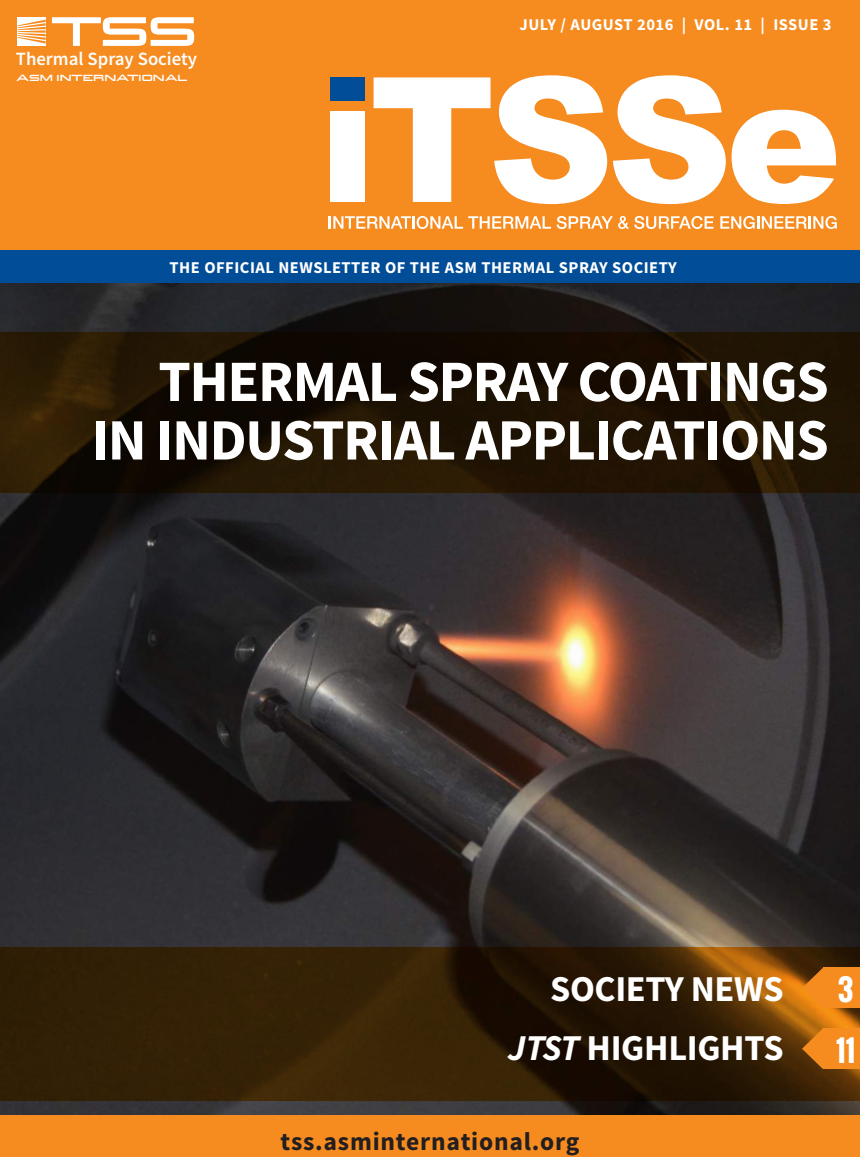
<style>
.page{position:relative;width:860px;height:1157px;background:#fff}
.page>*{position:absolute;margin:0;border:0;box-sizing:border-box;transform-origin:0 0}
.t1{font:700 58.5px/58.5px "Source Sans Pro";letter-spacing:-.025em;color:#fff;text-align:right}
.t2{font:700 36.45px/58.7px "Source Sans Pro";letter-spacing:-.01em;color:#fff;text-align:right}
.t3{font:700 29.1px/60.6px "Oswald";color:#fff}
.t4{font:700 25.5px "Source Sans Pro";letter-spacing:.03em;color:#231f20}
.t5{font:600 18.75px "Source Sans Pro";color:#fff}
.t6{font:700 16.5px "Source Sans Pro";letter-spacing:.03em;color:#fff}
.t7{font:9.3px "Aggie URWTOT Nor";color:#fff}
.s1{font-style:italic}
</style>
<div class="page">
<img style="left:0;top:283px;width:860px;height:832px">
<svg style="left:0;top:332px;width:860px;height:160px;background:#1d1102"></svg>
<svg style="left:0;top:946px;width:860px;height:154px;background:#372105"></svg>
<div style="left:0;top:0;width:860px;height:252px;background:#f68b1f"></div>
<div style="left:0;top:251px;width:860px;height:32px;background:#014d97"></div>
<svg style="left:52px;top:17px;width:142px;height:29px"></svg>
<div style="left:18px;top:18px;width:28px;height:28px;background:#fff"></div>
<svg style="left:18px;top:20px;width:28px;height:24px"></svg>
<div style="left:330px;top:112px;width:35px;height:90px;background:#fff"></div>
<svg style="left:373px;top:75px;width:234px;height:129px"></svg>
<svg style="left:613px;top:75px;width:112px;height:129px"></svg>
<svg style="left:731px;top:110px;width:105px;height:94px"></svg>
<div style="left:330px;top:77px;width:35px;height:24px;background:#014d97"></div>
<svg style="left:328px;top:216px;width:284px;height:13px"></svg>
<svg style="left:618px;top:216px;width:95px;height:13px"></svg>
<svg style="left:720px;top:216px;width:116px;height:13px"></svg>
<div style="left:823px;top:967px;width:37px;height:41px;background:#f68b1f"></div>
<svg style="left:802px;top:967px;width:21px;height:41px"></svg>
<div style="left:823px;top:1028px;width:37px;height:40px;background:#f68b1f"></div>
<svg style="left:802px;top:1028px;width:41px;height:41px"></svg>
<div style="left:0;top:1115px;width:860px;height:41px;background:#f68b1f"></div>
<p class="t5" style="left:16px;top:47px;width:183px">Thermal Spray Society</p>
<p class="t7" style="left:17px;top:72px;width:172px">ASM INTERNATIONAL</p>
<p class="t6" style="left:519px;top:14px;width:313px">JULY / AUGUST 2016 | VOL. 11 | ISSUE 3</p>
<p class="t6" style="left:169px;top:257px;width:509px">THE OFFICIAL NEWSLETTER OF THE ASM THERMAL SPRAY SOCIETY</p>
<h1 class="t1" style="left:92px;top:354px;width:738px">THERMAL SPRAY COATINGS<br>IN INDUSTRIAL APPLICATIONS</h1>
<h2 class="t2" style="left:508px;top:961px;width:277px">SOCIETY NEWS<br><span class="s1">JTST</span> HIGHLIGHTS</h2>
<h3 class="t4" style="left:280px;top:1125px;width:300px">tss.asminternational.org</h3>
<h3 class="t3" style="left:836px;top:959px;width:21px">3<br>11</h3>
</div>
